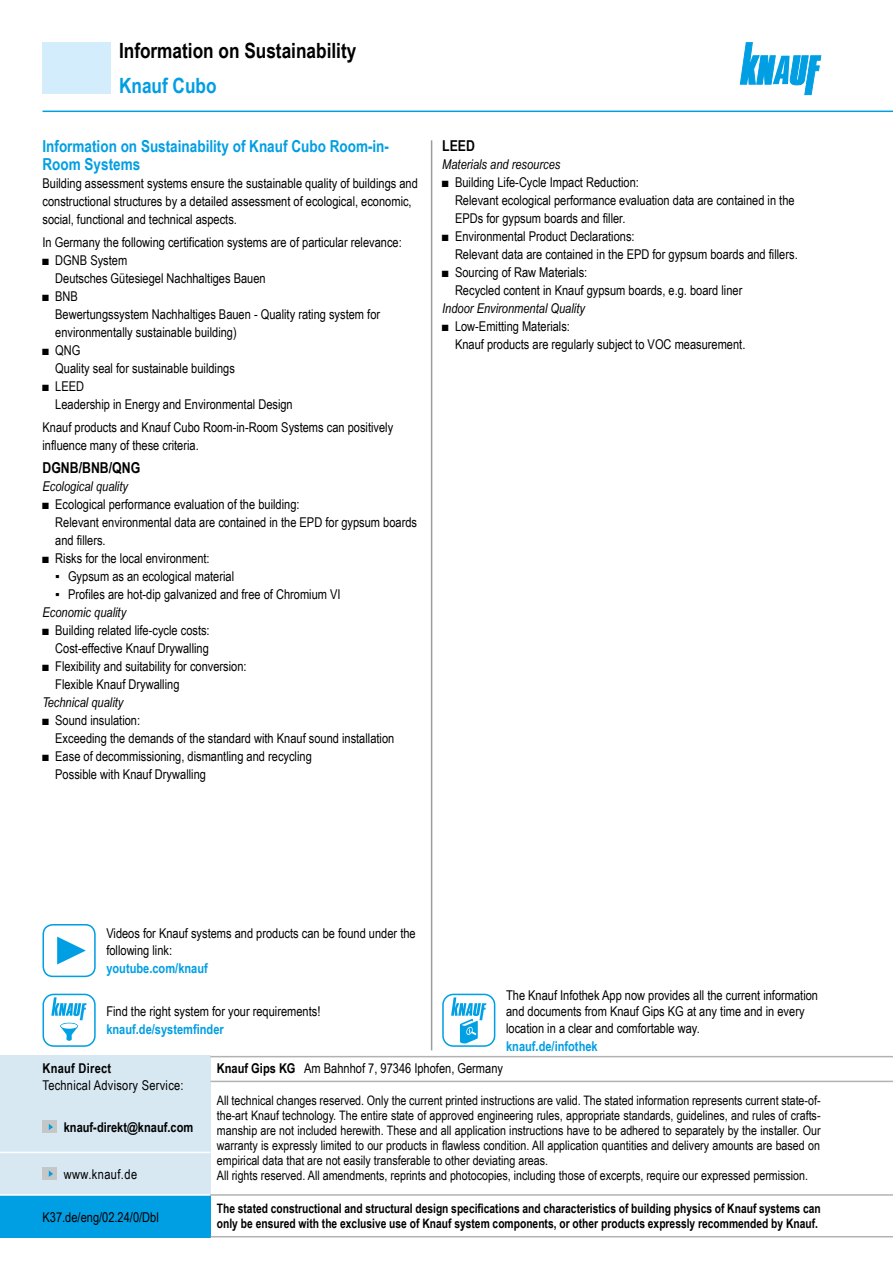
<style>
.page{position:relative;width:893px;height:1263px;background:#fff}
.page>*{position:absolute;margin:0;border:0;box-sizing:border-box;transform-origin:0 0}
.IHV_Ue1_Ausfuehrung_Dbl{font:700 21px "Arial Narrow";color:#000}
.Ue2_Dbl{font:700 21px "Arial Narrow";color:#009ee3}
.Ue3_11cyan_Dbl{font:700 16.5px/18px "Arial Narrow";color:#009ee3}
.Ue4_10schwarz_Dbl{font:700 15px "Arial Narrow";color:#000}
.Text_Dbl{font:13.5px/18px "Arial Narrow";color:#000}
.Text_Abs_o_Dbl{font:13.5px/18px "Arial Narrow";color:#000}
.Text_Dbl-2{font:italic 13.5px "Arial Narrow";color:#000}
.t1{font:700 13.5px "Arial Narrow";color:#009ee3}
.Text_Dbl-3{font:13.5px "Arial Narrow";letter-spacing:.02em;color:#000}
.t2{font:700 13.5px "Arial Narrow";color:#000}
.Impressum_Drucknorm_Dbl{font:13.5px "Arial Narrow";color:#000}
.Text_Dbl-4{font:13.5px "Arial Narrow";letter-spacing:.03em;color:#000}
.t3{font:700 13.5px "Arial Narrow";letter-spacing:.02em;color:#000}
.t4{font:13.05px/15px "Arial Narrow";color:#000}
.t5{font:700 13.05px/15px "Arial Narrow";color:#000;scale:.96 1}
.s1{font-weight:700}
</style>
<div class="page">
<div style="left:43px;top:43px;width:68px;height:51px;background:#d4edfc"></div>
<svg style="left:740px;top:43px;width:81px;height:52px"></svg>
<hr style="left:43px;top:111px;width:850px;height:1px;background:#009ee3">
<hr style="left:431px;top:140px;width:1px;height:910px;background:#9c9c9d">
<div style="left:442px;top:994px;width:53px;height:53px;border:2px solid #00a0e4;border-radius:10px"></div>
<svg style="left:451px;top:997px;width:35px;height:47px"></svg>
<div style="left:43px;top:924px;width:53px;height:53px;border:2px solid #009ee3;border-radius:10px"></div>
<svg style="left:57px;top:937px;width:29px;height:27px"></svg>
<div style="left:43px;top:994px;width:53px;height:53px;border:2px solid #00a0e4;border-radius:10px"></div>
<svg style="left:51px;top:997px;width:36px;height:44px"></svg>
<svg style="left:60px;top:1023px;width:18px;height:6px"></svg>
<div style="left:61px;top:1023px;width:16px;height:6px;background:#fff;border-radius:50%"></div>
<div style="left:0;top:1195px;width:210px;height:42px;background:#009ee3"></div>
<div style="left:0;top:1056px;width:210px;height:139px;background:#d7e8f2"></div>
<div style="left:43px;top:1167px;width:14px;height:13px;background:#c5c6c6"></div>
<svg style="left:49px;top:1170px;width:4px;height:7px"></svg>
<div style="left:43px;top:1120px;width:14px;height:13px;background:#c5c6c6"></div>
<svg style="left:49px;top:1124px;width:4px;height:6px"></svg>
<hr style="left:0;top:1194px;width:210px;height:2px;background:#fff">
<hr style="left:0;top:1152px;width:210px;height:1px;background:#fff">
<hr style="left:210px;top:1194px;width:683px;height:2px;background:#b1b2b3">
<hr style="left:210px;top:1236px;width:683px;height:1px;background:#b1b2b3">
<hr style="left:210px;top:1056px;width:683px;height:1px;background:#b1b2b3">
<hr style="left:210px;top:1081px;width:683px;height:1px;background:#b1b2b3">
<p class="IHV_Ue1_Ausfuehrung_Dbl" style="left:119px;top:34px;width:239px">Information on Sustainability</p>
<p class="Ue2_Dbl" style="left:119px;top:70px;width:99px">Knauf Cubo</p>
<p class="Ue3_11cyan_Dbl" style="left:43px;top:137px;width:348px">Information on Sustainability of Knauf Cubo Room-in-<br>Room Systems</p>
<p class="Text_Dbl" style="left:43px;top:174px;width:377px">Building assessment systems ensure the sustainable quality of buildings and constructional structures by a detailed assessment of ecological, economic, social, functional and technical aspects.</p>
<p class="Text_Abs_o_Dbl" style="left:43px;top:233px;width:361px">In Germany the following certification systems are of particular relevance:</p>
<p class="Text_Dbl" style="left:55px;top:251px;width:212px;text-indent:-13px">■ DGNB System<br>Deutsches Gütesiegel Nachhaltiges Bauen</p>
<p class="Text_Dbl" style="left:55px;top:287px;width:326px;text-indent:-13px">■ BNB<br>Bewertungssystem Nachhaltiges Bauen - Quality rating system for environmentally sustainable building)</p>
<p class="Text_Dbl" style="left:55px;top:341px;width:181px;text-indent:-13px">■ QNG<br>Quality seal for sustainable buildings</p>
<p class="Text_Dbl" style="left:55px;top:377px;width:239px;text-indent:-13px">■ LEED<br>Leadership in Energy and Environmental Design</p>
<p class="Text_Abs_o_Dbl" style="left:43px;top:417px;width:352px">Knauf products and Knauf Cubo Room-in-Room Systems can positively influence many of these criteria.</p>
<p class="Ue4_10schwarz_Dbl" style="left:43px;top:456px;width:99px">DGNB/BNB/QNG</p>
<p class="Text_Dbl-2" style="left:43px;top:477px;width:87px">Ecological quality</p>
<p class="Text_Dbl" style="left:55px;top:495px;width:363px;text-indent:-13px">■ Ecological performance evaluation of the building:<br>Relevant environmental data are contained in the EPD for gypsum boards and fillers.</p>
<p class="Text_Dbl" style="left:43px;top:549px;width:169px">■ Risks for the local environment:</p>
<p class="Text_Dbl" style="left:55px;top:567px;width:180px">▪ Gypsum as an ecological material</p>
<p class="Text_Dbl" style="left:55px;top:585px;width:287px">▪ Profiles are hot-dip galvanized and free of Chromium VI</p>
<p class="Text_Dbl-2" style="left:43px;top:603px;width:85px">Economic quality</p>
<p class="Text_Dbl" style="left:43px;top:621px;width:169px;text-align:right">■ Building related life-cycle costs:<br>Cost-effective Knauf Drywalling</p>
<p class="Text_Dbl" style="left:55px;top:657px;width:193px;text-indent:-13px">■ Flexibility and suitability for conversion:<br>Flexible Knauf Drywalling</p>
<p class="Text_Dbl-2" style="left:43px;top:693px;width:82px">Technical quality</p>
<p class="Text_Dbl" style="left:55px;top:711px;width:341px;text-indent:-13px">■ Sound insulation:<br>Exceeding the demands of the standard with Knauf sound installation</p>
<p class="Text_Dbl" style="left:55px;top:747px;width:258px;text-indent:-13px">■ Ease of decommissioning, dismantling and recycling<br>Possible with Knauf Drywalling</p>
<p class="Ue4_10schwarz_Dbl" style="left:442px;top:134px;width:34px">LEED</p>
<p class="Text_Dbl-2" style="left:442px;top:155px;width:120px">Materials and resources</p>
<p class="Text_Dbl" style="left:455px;top:173px;width:341px;text-indent:-13px">■ Building Life-Cycle Impact Reduction:<br>Relevant ecological performance evaluation data are contained in the<br>EPDs for gypsum boards and filler.</p>
<p class="Text_Dbl" style="left:455px;top:227px;width:344px;text-indent:-13px">■ Environmental Product Declarations:<br>Relevant data are contained in the EPD for gypsum boards and fillers.</p>
<p class="Text_Dbl" style="left:455px;top:263px;width:289px;text-indent:-13px">■ Sourcing of Raw Materials:<br>Recycled content in Knauf gypsum boards, e.g. board liner</p>
<p class="Text_Dbl-2" style="left:442px;top:299px;width:144px">Indoor Environmental Quality</p>
<p class="Text_Dbl" style="left:455px;top:317px;width:292px;text-indent:-13px">■ Low-Emitting Materials:<br>Knauf products are regularly subject to VOC measurement.</p>
<p class="Text_Dbl" style="left:106px;top:925px;width:311px;line-height:16.5px">Videos for Knauf systems and products can be found under the following link:</p>
<p class="t1" style="left:106px;top:958px;width:103px">youtube.com/knauf</p>
<p class="Text_Dbl" style="left:106px;top:1002px;width:216px">Find the right system for your requirements!</p>
<p class="t1" style="left:106px;top:1019px;width:119px">knauf.de/systemfinder</p>
<p class="Text_Dbl" style="left:506px;top:986px;width:314px;line-height:16.5px">The Knauf Infothek App now provides all the current information and documents from Knauf Gips KG at any time and in every location in a clear and comfortable way.</p>
<p class="t1" style="left:506px;top:1035px;width:93px">knauf.de/infothek</p>
<p class="t3" style="left:43px;top:1058px;width:70px">Knauf Direct</p>
<p class="Text_Dbl" style="left:217px;top:1059px;width:288px"><span class="s1">Knauf Gips KG</span> Am Bahnhof 7, 97346 Iphofen, Germany</p>
<p class="Text_Dbl-3" style="left:43px;top:1075px;width:143px">Technical Advisory Service:</p>
<p class="t2" style="left:64px;top:1117px;width:131px">knauf-direkt@knauf.com</p>
<p class="Text_Dbl-4" style="left:64px;top:1164px;width:75px">www.knauf.de</p>
<p class="Impressum_Drucknorm_Dbl" style="left:43px;top:1207px;width:118px">K37.de/eng/02.24/0/Dbl</p>
<p class="t4" style="left:217px;top:1092px;width:605px">All technical changes reserved. Only the current printed instructions are valid. The stated information represents current state-of&shy;the-art Knauf technology. The entire state of approved engineering rules, appropriate standards, guidelines, and rules of crafts&shy;manship are not included herewith. These and all application instructions have to be adhered to separately by the installer. Our warranty is expressly limited to our products in flawless condition. All application quantities and delivery amounts are based on empirical data that are not easily transferable to other deviating areas.<br>All rights reserved. All amendments, reprints and photocopies, including those of excerpts, require our expressed permission.</p>
<p class="t5" style="left:217px;top:1200px;width:630px">The stated constructional and structural design specifications and characteristics of building physics of Knauf systems can only be ensured with the exclusive use of Knauf system components, or other products expressly recommended by Knauf.</p>
</div>
